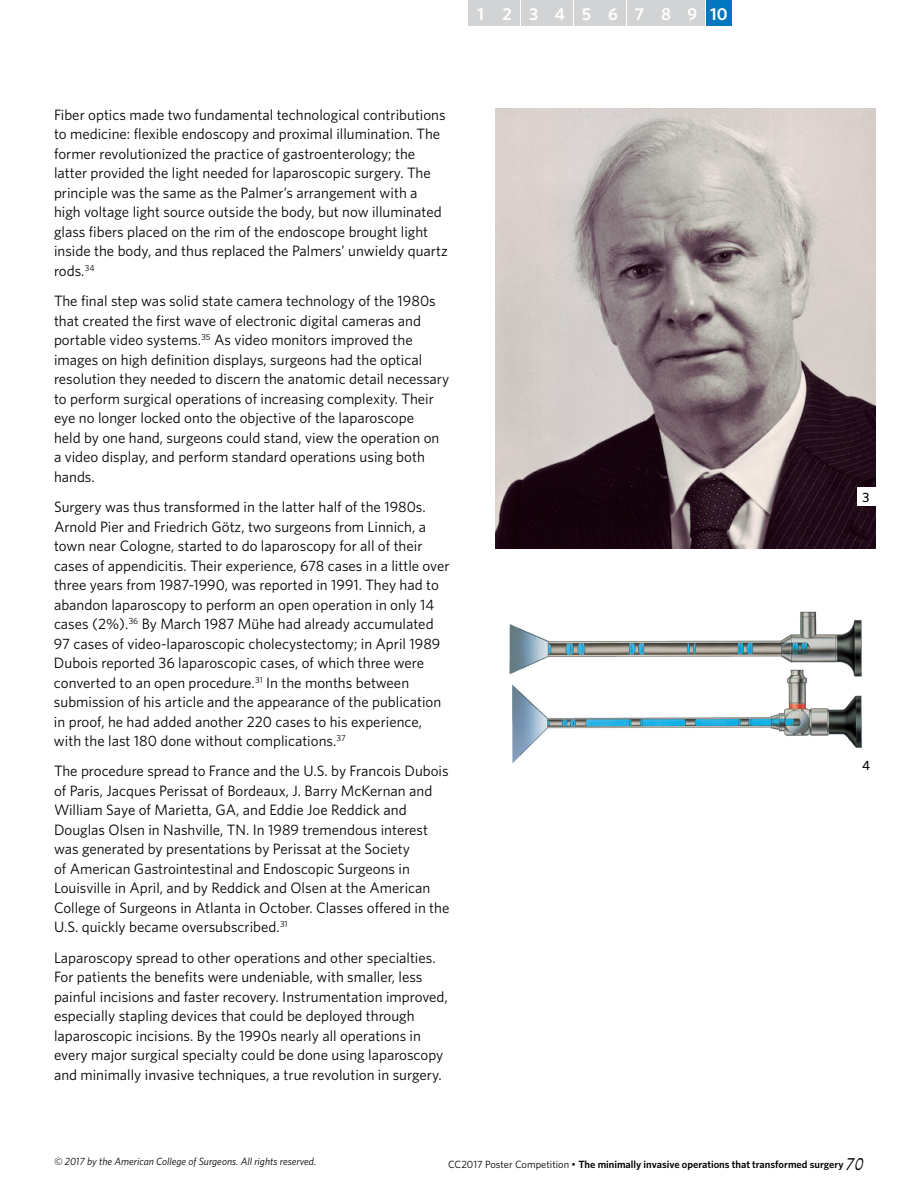
<style>
.page{position:relative;width:918px;height:1188px;background:#fff}
.page>*{position:absolute;margin:0;border:0;box-sizing:border-box;transform-origin:0 0}
.t1{font:600 17.25px "Whitney";letter-spacing:.975em;color:#fff}
.t2{font:15px/19.5px "Whitney";color:#000}
.t3{font:500 13.5px "Whitney";color:#000}
.t4{font:600 10.5px "Whitney";color:#000}
.t5{font:italic 10.5px "Whitney";color:#000}
.s1{font-weight:400}
.s2{font-family:"Stempel Garamond LT Std";font-weight:400;font-style:italic;font-size:18px}
</style>
<div class="page">
<div style="left:706px;top:0;width:26px;height:25px;background:#0077be"></div>
<div style="left:680px;top:0;width:25px;height:25px;background:#d1d3d4"></div>
<div style="left:653px;top:0;width:26px;height:25px;background:#d1d3d4"></div>
<div style="left:627px;top:0;width:25px;height:25px;background:#d1d3d4"></div>
<div style="left:600px;top:0;width:26px;height:25px;background:#d1d3d4"></div>
<div style="left:574px;top:0;width:25px;height:25px;background:#d1d3d4"></div>
<div style="left:547px;top:0;width:26px;height:25px;background:#d1d3d4"></div>
<div style="left:521px;top:0;width:25px;height:25px;background:#d1d3d4"></div>
<div style="left:494px;top:0;width:26px;height:25px;background:#d1d3d4"></div>
<div style="left:468px;top:0;width:25px;height:25px;background:#d1d3d4"></div>
<img style="left:496px;top:108px;width:380px;height:441px">
<img style="left:509px;top:611px;width:354px;height:152px">
<div style="left:857px;top:487px;width:19px;height:19px;background:#fff"></div>
<div style="left:857px;top:755px;width:19px;height:19px;background:#fff"></div>
<p class="t1" style="left:477px;top:2px;width:252px">12345678910</p>
<p class="t2" style="left:54px;top:105px;width:395px">Fiber optics made two fundamental technological contributions to medicine: flexible endoscopy and proximal illumination. The former revolutionized the practice of gastroenterology; the latter provided the light needed for laparoscopic surgery. The principle was the same as the Palmer’s arrangement with a high voltage light source outside the body, but now illuminated glass fibers placed on the rim of the endoscope brought light inside the body, and thus replaced the Palmers’ unwieldy quartz rods.<sup>34</sup></p>
<p class="t2" style="left:54px;top:291px;width:397px">The final step was solid state camera technology of the 1980s that created the first wave of electronic digital cameras and portable video systems.<sup>35</sup> As video monitors improved the images on high definition displays, surgeons had the optical resolution they needed to discern the anatomic detail necessary to perform surgical operations of increasing complexity. Their eye no longer locked onto the objective of the laparoscope<br>held by one hand, surgeons could stand, view the operation on a video display, and perform standard operations using both hands.</p>
<p class="t2" style="left:54px;top:497px;width:397px">Surgery was thus transformed in the latter half of the 1980s.<br>Arnold Pier and Friedrich Götz, two surgeons from Linnich, a town near Cologne, started to do laparoscopy for all of their cases of appendicitis. Their experience, 678 cases in a little over three years from 1987-1990, was reported in 1991. They had to abandon laparoscopy to perform an open operation in only 14 cases (2%).<sup>36</sup> By March 1987 Mühe had already accumulated 97 cases of video-laparoscopic cholecystectomy; in April 1989<br>Dubois reported 36 laparoscopic cases, of which three were converted to an open procedure.<sup>31</sup> In the months between submission of his article and the appearance of the publication in proof, he had added another 220 cases to his experience, with the last 180 done without complications.<sup>37</sup></p>
<p class="t2" style="left:54px;top:761px;width:397px">The procedure spread to France and the U.S. by Francois Dubois of Paris, Jacques Perissat of Bordeaux, J. Barry McKernan and William Saye of Marietta, GA, and Eddie Joe Reddick and Douglas Olsen in Nashville, TN. In 1989 tremendous interest was generated by presentations by Perissat at the Society<br>of American Gastrointestinal and Endoscopic Surgeons in Louisville in April, and by Reddick and Olsen at the American College of Surgeons in Atlanta in October. Classes offered in the U.S. quickly became oversubscribed.<sup>31</sup></p>
<p class="t2" style="left:54px;top:947px;width:395px">Laparoscopy spread to other operations and other specialties.<br>For patients the benefits were undeniable, with smaller, less painful incisions and faster recovery. Instrumentation improved, especially stapling devices that could be deployed through laparoscopic incisions. By the 1990s nearly all operations in every major surgical specialty could be done using laparoscopy and minimally invasive techniques, a true revolution in surgery.</p>
<p class="t3" style="left:863px;top:488px;width:8px">3</p>
<p class="t3" style="left:862px;top:756px;width:9px">4</p>
<p class="t5" style="left:54px;top:1155px;width:264px">© 2017 by the American College of Surgeons. All rights reserved.</p>
<p class="t4" style="left:448px;top:1157px;width:417px"><span class="s1">CC2017 Poster Competition •</span> The minimally invasive operations that transformed surgery <span class="s2">70</span></p>
</div>
